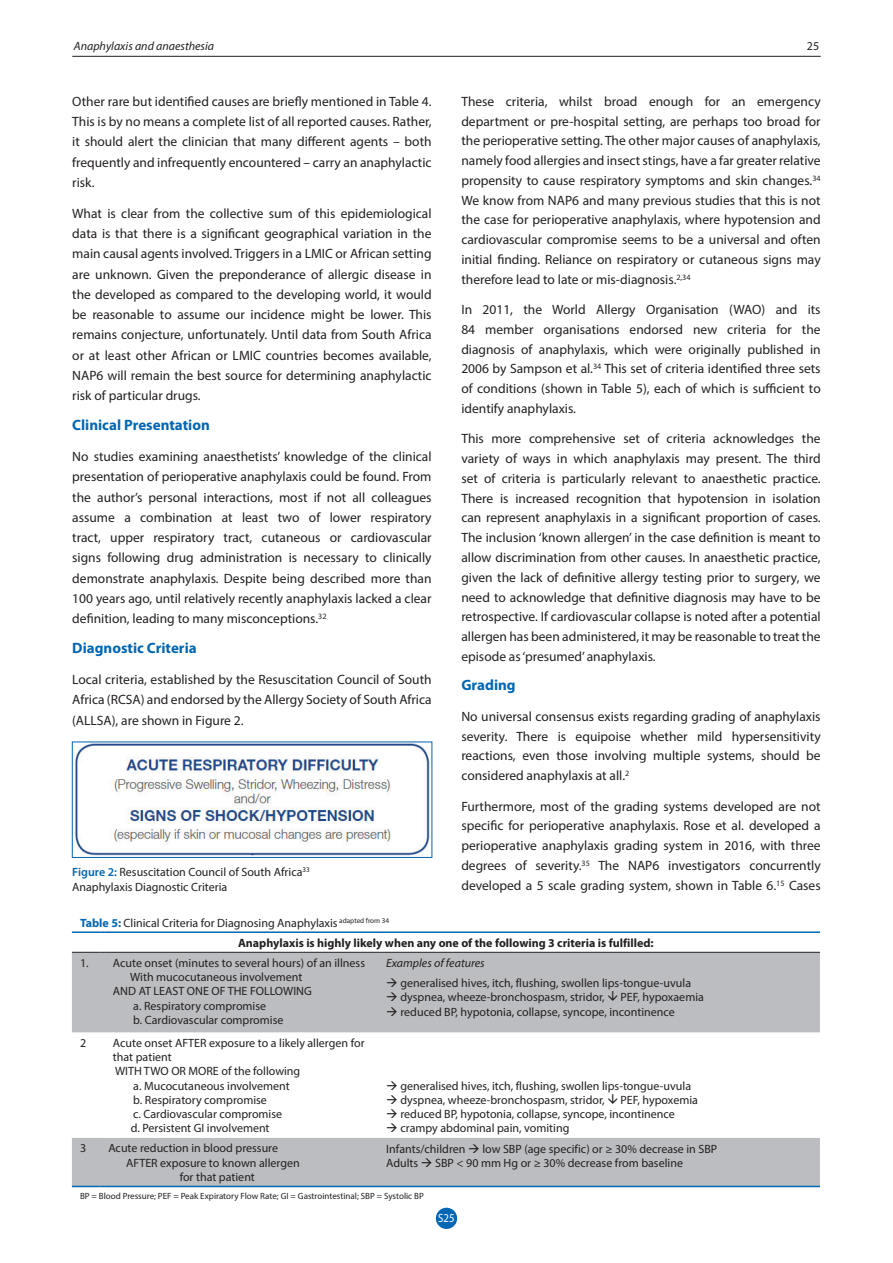
<style>
.page{position:relative;width:893px;height:1263px;background:#fff}
.page>*{position:absolute;margin:0;border:0;box-sizing:border-box;transform-origin:0 0}
.t1{font:700 15px "Myriad Pro";color:#0166b3}
.t2{font:13.5px/19.8px "Myriad Pro";color:#231f20;text-align:justify}
.t3{font:12px/15px "Myriad Pro";color:#231f20}
.t4{font:700 12px/20.1px "Myriad Pro";color:#231f20}
.t5{font:italic 12px "Myriad Pro";color:#231f20}
.t6{font:12px "Myriad Pro";color:#fff;scale:.9 1}
.t7{font:9px "Myriad Pro";color:#231f20}
.s1{font-weight:600;color:#0166b3}
.s2{color:#0166b3}
.s3{font-weight:400}
</style>
<div class="page">
<hr style="left:72px;top:56px;width:749px;height:1px;background:#231f20">
<div style="left:436px;top:1208px;width:21px;height:21px;background:#0166b3;border-radius:50%"></div>
<img style="left:75px;top:743px;width:355px;height:113px">
<div style="left:72px;top:741px;width:360px;height:117px;border:1px solid #0166b3"></div>
<svg style="left:72px;top:953px;width:748px;height:233px;fill:#bcbdc0"></svg>
<hr style="left:72px;top:931px;width:28px;height:2px;background:#0166b3">
<hr style="left:105px;top:931px;width:273px;height:2px;background:#0166b3">
<hr style="left:378px;top:931px;width:442px;height:2px;background:#0166b3">
<svg style="left:72px;top:952px;width:33px;height:1px"></svg>
<hr style="left:105px;top:952px;width:273px;height:1px;background:#231f20">
<hr style="left:378px;top:952px;width:442px;height:1px;background:#231f20">
<svg style="left:72px;top:1186px;width:33px;height:1px"></svg>
<hr style="left:105px;top:1186px;width:273px;height:1px;background:#0166b3">
<hr style="left:378px;top:1186px;width:442px;height:1px;background:#0166b3">
<svg style="left:608px;top:991px;width:9px;height:10px"></svg>
<svg style="left:608px;top:1094px;width:9px;height:10px"></svg>
<p class="t5" style="left:74px;top:38px;width:142px">Anaphylaxis and anaesthesia</p>
<p class="t3" style="left:807px;top:38px;width:14px">25</p>
<p class="t2" style="left:72px;top:91px;width:361px;line-height:20.2px">Other rare but identified causes are briefly mentioned in Table 4.<br>This is by no means a complete list of all reported causes. Rather, it should alert the clinician that many different agents – both frequently and infrequently encountered – carry an anaphylactic risk.</p>
<p class="t2" style="left:72px;top:203px;width:361px;line-height:20.2px">What is clear from the collective sum of this epidemiological data is that there is a significant geographical variation in the main causal agents involved. Triggers in a LMIC or African setting are unknown. Given the preponderance of allergic disease in the developed as compared to the developing world, it would be reasonable to assume our incidence might be lower. This remains conjecture, unfortunately. Until data from South Africa or at least other African or LMIC countries becomes available, NAP6 will remain the best source for determining anaphylactic risk of particular drugs.</p>
<p class="t1" style="left:72px;top:415px;width:139px">Clinical Presentation</p>
<p class="t2" style="left:72px;top:446px;width:361px;line-height:20.2px">No studies examining anaesthetists’ knowledge of the clinical presentation of perioperative anaphylaxis could be found. From the author’s personal interactions, most if not all colleagues assume a combination at least two of lower respiratory tract, upper respiratory tract, cutaneous or cardiovascular signs following drug administration is necessary to clinically demonstrate anaphylaxis. Despite being described more than 100 years ago, until relatively recently anaphylaxis lacked a clear definition, leading to many misconceptions.<sup>32</sup></p>
<p class="t1" style="left:72px;top:638px;width:126px">Diagnostic Criteria</p>
<p class="t2" style="left:72px;top:669px;width:361px;line-height:20.2px">Local criteria, established by the Resuscitation Council of South Africa (RCSA) and endorsed by the Allergy Society of South Africa (ALLSA), are shown in Figure 2.</p>
<p class="t2" style="left:461px;top:91px;width:361px">These criteria, whilst broad enough for an emergency department or pre-hospital setting, are perhaps too broad for the perioperative setting. The other major causes of anaphylaxis, namely food allergies and insect stings, have a far greater relative propensity to cause respiratory symptoms and skin changes.<sup>34<br></sup>We know from NAP6 and many previous studies that this is not the case for perioperative anaphylaxis, where hypotension and cardiovascular compromise seems to be a universal and often initial finding. Reliance on respiratory or cutaneous signs may therefore lead to late or mis-diagnosis.<sup>2,34</sup></p>
<p class="t2" style="left:461px;top:299px;width:361px">In 2011, the World Allergy Organisation (WAO) and its 84 member organisations endorsed new criteria for the diagnosis of anaphylaxis, which were originally published in 2006 by Sampson et al.<sup>34</sup> This set of criteria identified three sets of conditions (shown in Table 5), each of which is sufficient to identify anaphylaxis.</p>
<p class="t2" style="left:461px;top:429px;width:361px">This more comprehensive set of criteria acknowledges the variety of ways in which anaphylaxis may present. The third set of criteria is particularly relevant to anaesthetic practice.<br>There is increased recognition that hypotension in isolation can represent anaphylaxis in a significant proportion of cases.<br>The inclusion ‘known allergen’ in the case definition is meant to allow discrimination from other causes. In anaesthetic practice, given the lack of definitive allergy testing prior to surgery, we need to acknowledge that definitive diagnosis may have to be retrospective. If cardiovascular collapse is noted after a potential allergen has been administered, it may be reasonable to treat the episode as ‘presumed’ anaphylaxis.</p>
<p class="t1" style="left:461px;top:676px;width:56px">Grading</p>
<p class="t2" style="left:461px;top:706px;width:361px">No universal consensus exists regarding grading of anaphylaxis severity. There is equipoise whether mild hypersensitivity reactions, even those involving multiple systems, should be considered anaphylaxis at all.<sup>2</sup></p>
<p class="t2" style="left:461px;top:796px;width:361px">Furthermore, most of the grading systems developed are not specific for perioperative anaphylaxis. Rose et al. developed a perioperative anaphylaxis grading system in 2016, with three degrees of severity.<sup>35</sup> The NAP6 investigators concurrently developed a 5 scale grading system, shown in Table 6.<sup>15</sup> Cases</p>
<p class="t3" style="left:72px;top:864px;width:239px"><span class="s1">Figure 2:</span> Resuscitation Council of South Africa<sup>33<br></sup>Anaphylaxis Diagnostic Criteria</p>
<p class="t4" style="left:238px;top:912px;width:417px;text-indent:-158px"><span class="s2">Table 5:</span> <span class="s3">Clinical Criteria for Diagnosing Anaphylaxis</span> <sup>adapted</sup> <sup>from</sup> <sup>34<br></sup>Anaphylaxis is highly likely when any one of the following 3 criteria is fulfilled:</p>
<p class="t3" style="left:80px;top:955px;width:287px">1. Acute onset (minutes to several hours) of an illness</p>
<p class="t3" style="left:130px;top:969px;width:174px">With mucocutaneous involvement</p>
<p class="t3" style="left:113px;top:983px;width:200px">AND AT LEAST ONE OF THE FOLLOWING</p>
<p class="t3" style="left:133px;top:998px;width:134px">a. Respiratory compromise</p>
<p class="t3" style="left:133px;top:1012px;width:152px">b. Cardiovascular compromise</p>
<p class="t5" style="left:386px;top:955px;width:100px">Examples of features</p>
<p class="t3" style="left:386px;top:975px;width:306px">→ generalised hives, itch, flushing, swollen lips-tongue-uvula</p>
<p class="t3" style="left:386px;top:989px;width:220px">→ dyspnea, wheeze-bronchospasm, stridor,</p>
<p class="t3" style="left:621px;top:989px;width:85px">PEF, hypoxaemia</p>
<p class="t3" style="left:386px;top:1004px;width:290px">→ reduced BP, hypotonia, collapse, syncope, incontinence</p>
<p class="t3" style="left:80px;top:1035px;width:8px">2</p>
<p class="t3" style="left:113px;top:1035px;width:253px">Acute onset AFTER exposure to a likely allergen for</p>
<p class="t3" style="left:113px;top:1049px;width:60px">that patient</p>
<p class="t3" style="left:115px;top:1063px;width:187px">WITH TWO OR MORE of the following</p>
<p class="t3" style="left:133px;top:1078px;width:158px">a. Mucocutaneous involvement</p>
<p class="t3" style="left:133px;top:1092px;width:135px">b. Respiratory compromise</p>
<p class="t3" style="left:133px;top:1106px;width:150px">c. Cardiovascular compromise</p>
<p class="t3" style="left:131px;top:1120px;width:140px">d. Persistent GI involvement</p>
<p class="t3" style="left:386px;top:1078px;width:306px">→ generalised hives, itch, flushing, swollen lips-tongue-uvula</p>
<p class="t3" style="left:386px;top:1092px;width:220px">→ dyspnea, wheeze-bronchospasm, stridor,</p>
<p class="t3" style="left:621px;top:1092px;width:79px">PEF, hypoxemia</p>
<p class="t3" style="left:386px;top:1106px;width:290px">→ reduced BP, hypotonia, collapse, syncope, incontinence</p>
<p class="t3" style="left:386px;top:1120px;width:185px">→ crampy abdominal pain, vomiting</p>
<p class="t3" style="left:386px;top:1141px;width:333px;line-height:14.2px">Infants/children → low SBP (age specific) or ≥ 30% decrease in SBP<br>Adults → SBP &lt; 90 mm Hg or ≥ 30% decrease from baseline</p>
<p class="t7" style="left:80px;top:1190px;width:345px">BP = Blood Pressure; PEF = Peak Expiratory Flow Rate; GI = Gastrointestinal; SBP = Systolic BP</p>
<p class="t3" style="left:80px;top:1140px;width:8px">3</p>
<p class="t3" style="left:108px;top:1140px;width:171px">Acute reduction in blood pressure</p>
<p class="t3" style="left:126px;top:1155px;width:175px">AFTER exposure to known allergen</p>
<p class="t3" style="left:180px;top:1169px;width:77px">for that patient</p>
<p class="t6" style="left:438px;top:1211px;width:20px">S25</p>
</div>
